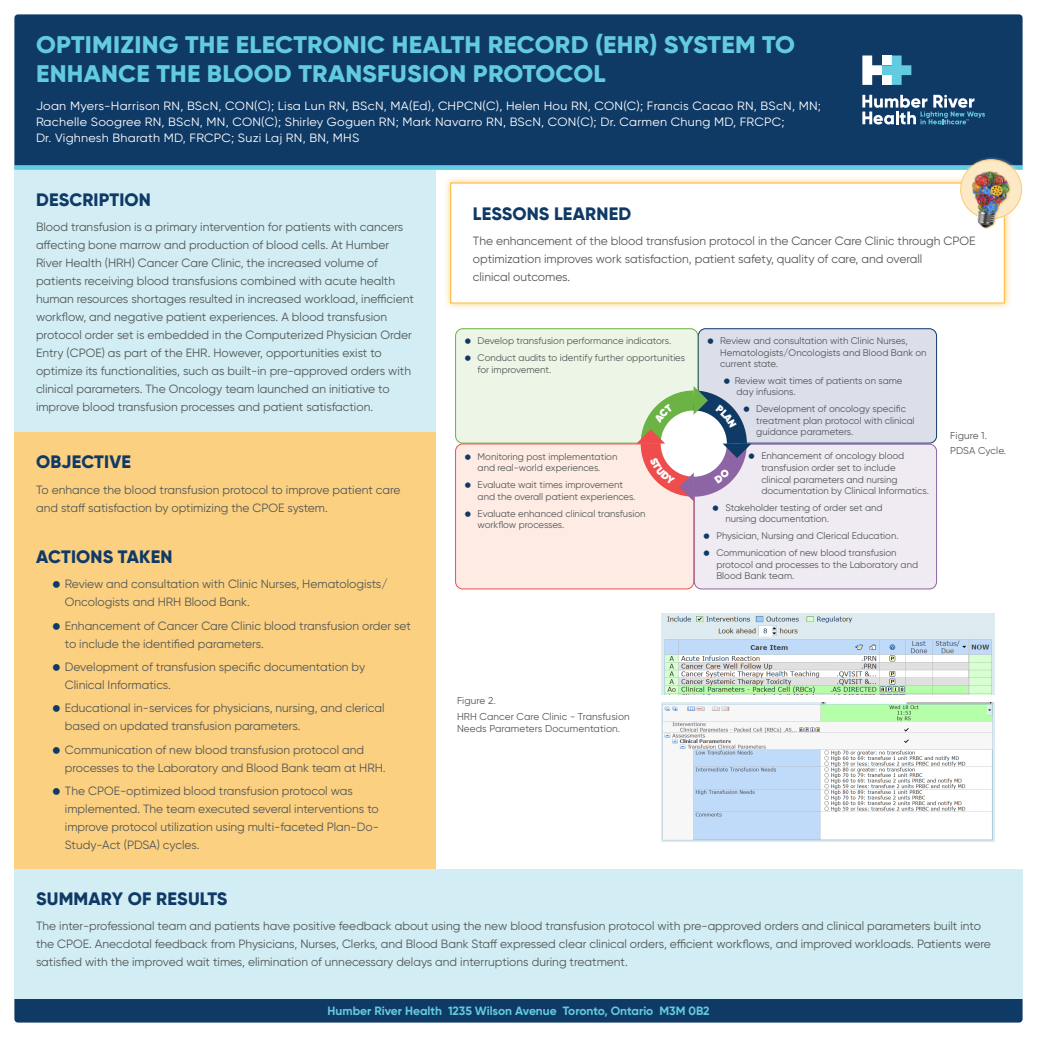
<style>
.page{position:relative;width:1037px;height:1037px;background:#fff}
.page>*{position:absolute;margin:0;border:0;box-sizing:border-box;transform-origin:0 0}
.t1{font:800 24px/28.8px "Gilroy";letter-spacing:.01em;color:#63cbdf;scale:1.05 1}
.Heading{font:800 18px "Gilroy";letter-spacing:.01em;color:#103a66}
.Paragraph{font:12px/18px "Gilroy";color:#525756}
.Author_list{font:12px/16px "Gilroy";letter-spacing:.02em;color:#fff;scale:1.05 1}
.Body_Text{font:12px/18px "Gilroy";color:#525756}
.Paragraph-2{font:700 12px "Gilroy";color:#63cbdf}
.Table_Figure_Caption{font:10px/12px "Gilroy";letter-spacing:.01em;color:#525756}
.t2{font:9.6px/11.5px "Gilroy";color:#525756}
</style>
<div class="page">
<div style="left:14px;top:14px;width:1008px;height:152px;background:#103a66"></div>
<svg style="left:862px;top:55px;width:49px;height:30px"></svg>
<svg style="left:862px;top:95px;width:123px;height:30px"></svg>
<svg style="left:14px;top:166px;width:944px;height:4px;background:#68cce0"></svg>
<div style="left:14px;top:998px;width:1008px;height:24px;background:#103a66"></div>
<div style="left:14px;top:170px;width:421px;height:262px;background:#d2edf4"></div>
<div style="left:15px;top:432px;width:421px;height:440px;background:#fcd081"></div>
<div style="left:14px;top:869px;width:1008px;height:129px;background:#d2edf4"></div>
<div style="left:443px;top:176px;width:569px;height:134px;background:#fbc04b;opacity:.75"></div>
<div style="left:451px;top:183px;width:553px;height:120px;background:#fff"></div>
<div style="left:450px;top:182px;width:555px;height:122px;border:1px solid #fbc04b"></div>
<div style="left:958px;top:156px;width:68px;height:66px;background:#fff;opacity:.3"></div>
<div style="left:961px;top:160px;width:60px;height:59px;background:#fde9c5;border-radius:50%"></div>
<div style="left:960px;top:159px;width:62px;height:60px;border:1px solid #fcd081;border-radius:50%"></div>
<img style="left:965px;top:167px;width:51px;height:68px">
<div style="left:698px;top:329px;width:238px;height:114px;background:#dcdeea;border-radius:7px"></div>
<div style="left:698px;top:328px;width:239px;height:115px;border:1px solid #103a66;border-radius:7px"></div>
<div style="left:694px;top:444px;width:242px;height:145px;background:#f0ebf3;border-radius:7px"></div>
<div style="left:694px;top:444px;width:243px;height:145px;border:1px solid #8d64a4;border-radius:7px"></div>
<div style="left:455px;top:329px;width:243px;height:114px;background:#edf5e7;border-radius:7px"></div>
<div style="left:455px;top:328px;width:243px;height:115px;border:1px solid #6bb344;border-radius:7px"></div>
<div style="left:455px;top:444px;width:239px;height:145px;background:#fdebe4;border-radius:7px"></div>
<div style="left:455px;top:443px;width:239px;height:146px;border:1px solid #ef4d4d;border-radius:7px"></div>
<img style="left:662px;top:613px;width:332px;height:81px">
<img style="left:662px;top:703px;width:333px;height:139px">
<svg style="left:631px;top:380px;width:126px;height:127px"></svg>
<p class="t1" style="left:36px;top:30px;width:724px">OPTIMIZING THE ELECTRONIC HEALTH RECORD (EHR) SYSTEM TO<br>ENHANCE THE BLOOD TRANSFUSION PROTOCOL</p>
<p class="Author_list" style="left:36px;top:98px;width:749px">Joan Myers-Harrison RN, BScN, CON(C); Lisa Lun RN, BScN, MA(Ed), CHPCN(C), Helen Hou RN, CON(C); Francis Cacao RN, BScN, MN;<br>Rachelle Soogree RN, BScN, MN, CON(C); Shirley Goguen RN; Mark Navarro RN, BScN, CON(C); Dr. Carmen Chung MD, FRCPC;<br>Dr. Vighnesh Bharath MD, FRCPC; Suzi Laj RN, BN, MHS</p>
<p class="Heading" style="left:36px;top:188px;width:116px">DESCRIPTION</p>
<p class="Paragraph" style="left:36px;top:217px;width:379px">Blood transfusion is a primary intervention for patients with cancers affecting bone marrow and production of blood cells. At Humber River Health (HRH) Cancer Care Clinic, the increased volume of patients receiving blood transfusions combined with acute health human resources shortages resulted in increased workload, inefficient workflow, and negative patient experiences. A blood transfusion protocol order set is embedded in the Computerized Physician Order Entry (CPOE) as part of the EHR. However, opportunities exist to optimize its functionalities, such as built-in pre-approved orders with clinical parameters. The Oncology team launched an initiative to improve blood transfusion processes and patient satisfaction.</p>
<p class="Heading" style="left:36px;top:451px;width:96px">OBJECTIVE</p>
<p class="Paragraph" style="left:36px;top:480px;width:366px">To enhance the blood transfusion protocol to improve patient care and staff satisfaction by optimizing the CPOE system.</p>
<p class="Heading" style="left:36px;top:545px;width:138px">ACTIONS TAKEN</p>
<p class="Paragraph" style="left:65px;top:575px;width:324px">Review and consultation with Clinic Nurses, Hematologists/<br>Oncologists and HRH Blood Bank.</p>
<p class="Paragraph" style="left:65px;top:616px;width:347px">Enhancement of Cancer Care Clinic blood transfusion order set to include the identified parameters.</p>
<p class="Paragraph" style="left:65px;top:657px;width:302px">Development of transfusion specific documentation by<br>Clinical Informatics.</p>
<p class="Paragraph" style="left:65px;top:699px;width:321px">Educational in-services for physicians, nursing, and clerical based on updated transfusion parameters.</p>
<p class="Paragraph" style="left:65px;top:740px;width:322px">Communication of new blood transfusion protocol and processes to the Laboratory and Blood Bank team at HRH.</p>
<p class="Paragraph" style="left:65px;top:782px;width:315px">The CPOE-optimized blood transfusion protocol was implemented. The team executed several interventions to improve protocol utilization using multi-faceted Plan-Do-Study-Act (PDSA) cycles.</p>
<p class="Heading" style="left:473px;top:202px;width:160px">LESSONS LEARNED</p>
<p class="Body_Text" style="left:473px;top:231px;width:504px">The enhancement of the blood transfusion protocol in the Cancer Care Clinic through CPOE optimization improves work satisfaction, patient safety, quality of care, and overall<br>clinical outcomes.</p>
<p class="t2" style="left:477px;top:335px;width:195px">Develop transfusion performance indicators.</p>
<p class="t2" style="left:477px;top:352px;width:209px">Conduct audits to identify further opportunities for improvement.</p>
<p class="t2" style="left:477px;top:450px;width:141px">Monitoring post implementation and real-world experiences.</p>
<p class="t2" style="left:477px;top:479px;width:159px">Evaluate wait times improvement and the overall patient experiences.</p>
<p class="t2" style="left:477px;top:507px;width:170px">Evaluate enhanced clinical transfusion workflow processes.</p>
<p class="t2" style="left:720px;top:335px;width:208px">Review and consultation with Clinic Nurses,<br>Hematologists/Oncologists and Blood Bank on current state.</p>
<p class="t2" style="left:735px;top:375px;width:169px">Review wait times of patients on same day infusions.</p>
<p class="t2" style="left:756px;top:403px;width:160px">Development of oncology specific treatment plan protocol with clinical guidance parameters.</p>
<p class="t2" style="left:761px;top:450px;width:169px">Enhancement of oncology blood transfusion order set to include<br>clinical parameters and nursing documentation by Clinical Informatics.</p>
<p class="t2" style="left:725px;top:502px;width:159px">Stakeholder testing of order set and nursing documentation.</p>
<p class="t2" style="left:716px;top:530px;width:184px">Physician, Nursing and Clerical Education.</p>
<p class="t2" style="left:716px;top:547px;width:203px">Communication of new blood transfusion protocol and processes to the Laboratory and<br>Blood Bank team.</p>
<p class="Table_Figure_Caption" style="left:950px;top:429px;width:38px">Figure 1.</p>
<p class="Table_Figure_Caption" style="left:950px;top:445px;width:57px">PDSA Cycle.</p>
<p class="Table_Figure_Caption" style="left:457px;top:695px;width:40px">Figure 2.</p>
<p class="Table_Figure_Caption" style="left:457px;top:710px;width:174px">HRH Cancer Care Clinic - Transfusion<br>Needs Parameters Documentation.</p>
<p class="Heading" style="left:36px;top:887px;width:193px">SUMMARY OF RESULTS</p>
<p class="Paragraph" style="left:36px;top:916px;width:956px">The inter-professional team and patients have positive feedback about using the new blood transfusion protocol with pre-approved orders and clinical parameters built into the CPOE. Anecdotal feedback from Physicians, Nurses, Clerks, and Blood Bank Staff expressed clear clinical orders, efficient workflows, and improved workloads. Patients were satisfied with the improved wait times, elimination of unnecessary delays and interruptions during treatment.</p>
<p class="Paragraph-2" style="left:327px;top:1003px;width:383px">Humber River Health 1235 Wilson Avenue Toronto, Ontario M3M 0B2</p>
</div>
